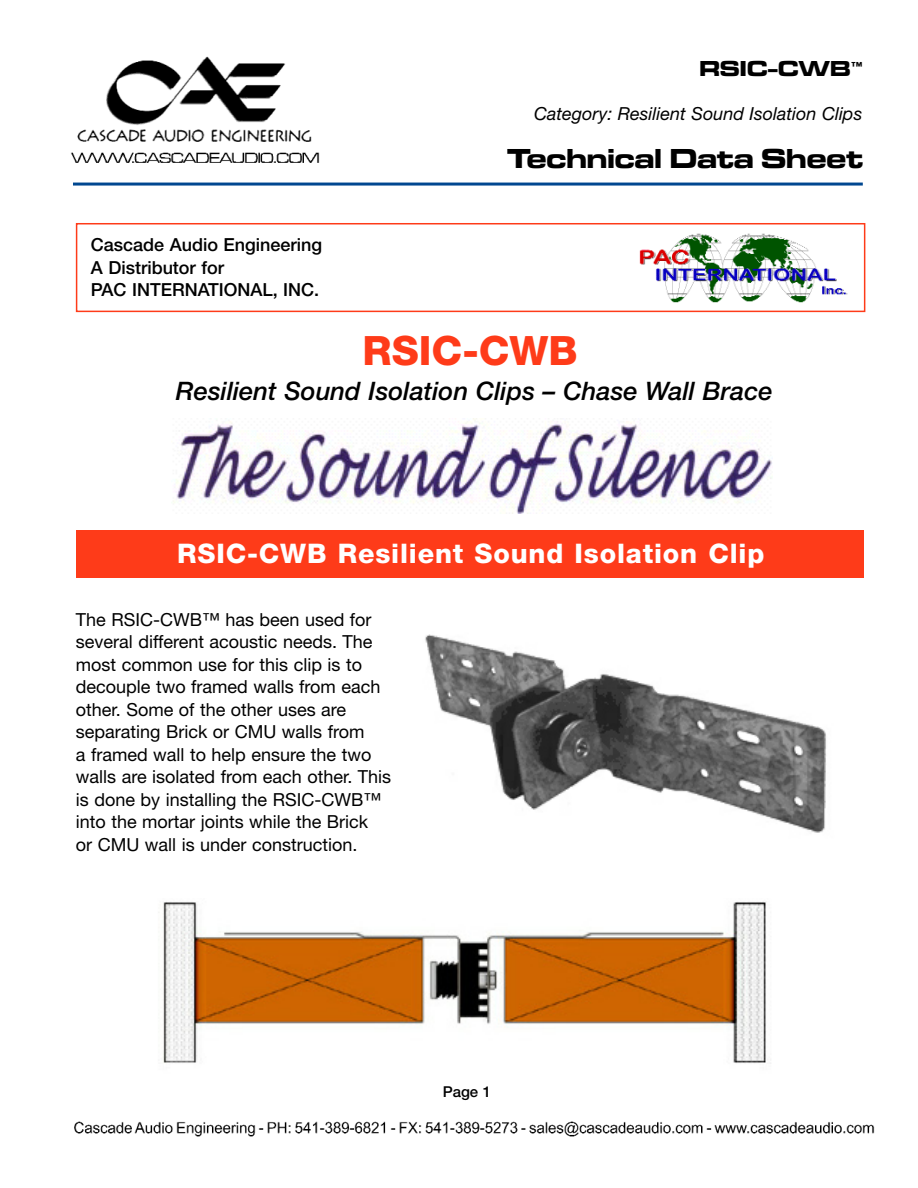
<style>
.page{position:relative;width:918px;height:1188px;background:#fff}
.page>*{position:absolute;margin:0;border:0;box-sizing:border-box;transform-origin:0 0}
.t1{font:800 40.5px "Helvetica Neue";color:#fe3b19}
.t2{font:28.5px "Microgramma D Bold Exte";color:#000}
.t3{font:800 27px "Helvetica Neue";letter-spacing:.03em;color:#fff}
.t4{font:italic 500 25.5px "Helvetica Neue";color:#000}
.t5{font:22.5px "Microgramma D Bold Exte";letter-spacing:.02em;color:#000}
.t6{font:18px/22.5px "Helvetica Neue";color:#000}
.t7{font:500 18px/22.5px "Helvetica Neue";color:#000}
.t8{font:italic 18px "Helvetica Neue";color:#000}
.t9{font:500 15px "Helvetica Neue";color:#000}
</style>
<div class="page">
<img style="left:173px;top:419px;width:599px;height:94px">
<div style="left:76px;top:531px;width:788px;height:47px;background:#fe3b19"></div>
<img style="left:425px;top:634px;width:402px;height:199px">
<img style="left:158px;top:901px;width:613px;height:163px">
<img style="left:628px;top:233px;width:233px;height:80px">
<div style="left:76px;top:223px;width:789px;height:89px;border:2px solid #fe3b19"></div>
<img style="left:71px;top:56px;width:249px;height:107px">
<hr style="left:73px;top:183px;width:790px;height:3px;background:#004790">
<img style="left:74px;top:1121px;width:801px;height:16px">
<p class="t5" style="left:699px;top:61px;width:164px">RSIC-CWB<sup>™</sup></p>
<p class="t8" style="left:534px;top:107px;width:330px">Category: Resilient Sound Isolation Clips</p>
<p class="t7" style="left:91px;top:235px;width:233px">Cascade Audio Engineering<br>A Distributor for<br>PAC INTERNATIONAL, INC.</p>
<h2 class="t2" style="left:507px;top:149px;width:357px">Technical Data Sheet</h2>
<h1 class="t1" style="left:363px;top:336px;width:217px">RSIC-CWB</h1>
<h3 class="t4" style="left:176px;top:382px;width:598px">Resilient Sound Isolation Clips – Chase Wall Brace</h3>
<h3 class="t3" style="left:177px;top:543px;width:589px">RSIC-CWB Resilient Sound Isolation Clip</h3>
<p class="t6" style="left:76px;top:610px;width:317px">The RSIC-CWB™ has been used for several different acoustic needs. The most common use for this clip is to decouple two framed walls from each other. Some of the other uses are separating Brick or CMU walls from<br>a framed wall to help ensure the two walls are isolated from each other. This is done by installing the RSIC-CWB™ into the mortar joints while the Brick<br>or CMU wall is under construction.</p>
<p class="t9" style="left:443px;top:1086px;width:50px">Page 1</p>
</div>
